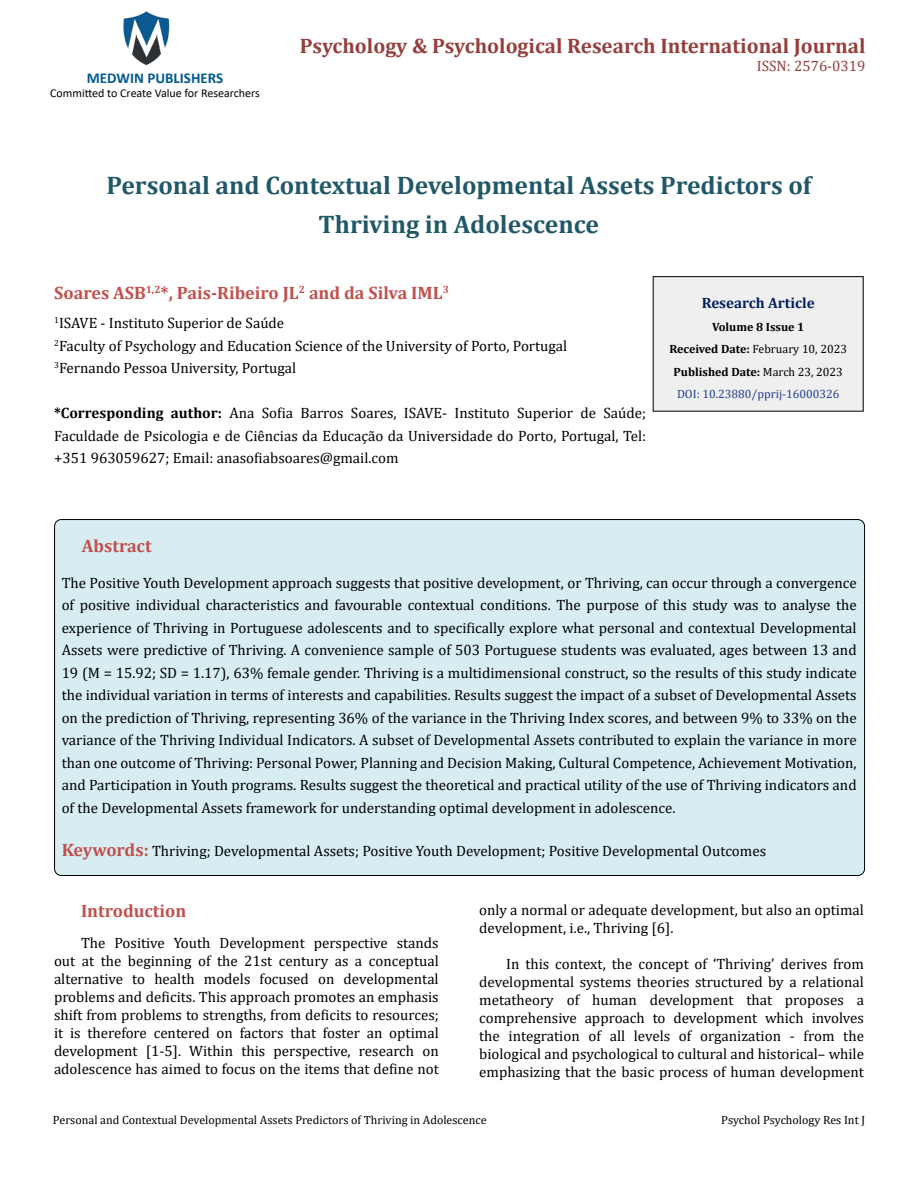
<style>
.page{position:relative;width:918px;height:1188px;background:#fff}
.page>*{position:absolute;margin:0;border:0;box-sizing:border-box;transform-origin:0 0}
.t1{font:700 25.5px/39px "Cambria";color:#215868;text-align:center}
.t2{font:700 21px "Cambria";color:#953f3c}
.t3{font:700 18px "Cambria";color:#c0504d}
.t4{font:15px/22.5px "Cambria";color:#000;text-align:justify}
.t5{font:700 15px "Calibri";color:#005991}
.t6{font:700 15px "Cambria";color:#002060}
.t7{font:15px "Cambria";color:#953f3c}
.t8{font:12px "Cambria";color:#000}
.t9{font:700 12px/22.5px "Cambria";color:#000;text-align:center}
.t10{font:12px "Calibri";color:#000}
.s1{font-weight:700}
.s2{font-weight:400}
.s3{font-weight:400;color:#25408f}
.s4{font-weight:700;font-size:18px;color:#c0504d}
</style>
<div class="page">
<img style="left:123px;top:11px;width:47px;height:55px">
<div style="left:653px;top:277px;width:210px;height:134px;background:#efefef"></div>
<div style="left:653px;top:276px;width:211px;height:136px;border:1px solid #000"></div>
<div style="left:55px;top:520px;width:810px;height:356px;background:#d8edf2;border-radius:7px"></div>
<p class="t5" style="left:87px;top:67px;width:138px">MEDWIN PUBLISHERS</p>
<p class="t10" style="left:50px;top:85px;width:211px">Committed to Create Value for Researchers</p>
<h2 class="t2" style="left:300px;top:31px;width:567px">Psychology &amp; Psychological Research International Journal</h2>
<p class="t7" style="left:757px;top:57px;width:110px">ISSN: 2576-0319</p>
<h1 class="t1" style="left:106px;top:165px;width:706px">Personal and Contextual Developmental Assets Predictors of<br>Thriving in Adolescence</h1>
<p class="t3" style="left:54px;top:280px;width:396px">Soares ASB<sup>1,2</sup>*, Pais-Ribeiro JL<sup>2</sup> and da Silva IML<sup>3</sup></p>
<p class="t4" style="left:54px;top:312px;width:515px;text-align:left"><sup>1</sup>ISAVE - Instituto Superior de Saúde<br><sup>2</sup>Faculty of Psychology and Education Science of the University of Porto, Portugal<br><sup>3</sup>Fernando Pessoa University, Portugal</p>
<p class="t4" style="left:54px;top:402px;width:593px"><span class="s1">*Corresponding author:</span> Ana Sofia Barros Soares, ISAVE- Instituto Superior de Saúde; Faculdade de Psicologia e de Ciências da Educação da Universidade do Porto, Portugal, Tel: +351 963059627; Email: anasofiabsoares@gmail.com</p>
<p class="t6" style="left:702px;top:292px;width:114px">Research Article</p>
<p class="t9" style="left:669px;top:315px;width:179px">Volume 8 Issue 1<br>Received Date: <span class="s2">February 10, 2023<br></span>Published Date: <span class="s2">March 23, 2023<br></span><span class="s3">DOI: 10.23880/pprij-16000326</span></p>
<p class="t3" style="left:82px;top:533px;width:71px">Abstract</p>
<p class="t4" style="left:62px;top:571px;width:797px">The Positive Youth Development approach suggests that positive development, or Thriving, can occur through a convergence of positive individual characteristics and favourable contextual conditions. The purpose of this study was to analyse the experience of Thriving in Portuguese adolescents and to specifically explore what personal and contextual Developmental Assets were predictive of Thriving. A convenience sample of 503 Portuguese students was evaluated, ages between 13 and 19 (M = 15.92; SD = 1.17), 63% female gender. Thriving is a multidimensional construct, so the results of this study indicate the individual variation in terms of interests and capabilities. Results suggest the impact of a subset of Developmental Assets on the prediction of Thriving, representing 36% of the variance in the Thriving Index scores, and between 9% to 33% on the variance of the Thriving Individual Indicators. A subset of Developmental Assets contributed to explain the variance in more than one outcome of Thriving: Personal Power, Planning and Decision Making, Cultural Competence, Achievement Motivation, and Participation in Youth programs. Results suggest the theoretical and practical utility of the use of Thriving indicators and of the Developmental Assets framework for understanding optimal development in adolescence.</p>
<p class="t4" style="left:62px;top:839px;width:706px"><span class="s4">Keywords:</span> Thriving; Developmental Assets; Positive Youth Development; Positive Developmental Outcomes</p>
<p class="t3" style="left:81px;top:898px;width:107px">Introduction</p>
<p class="t4" style="left:54px;top:934px;width:386px;line-height:18px;text-indent:27px">The Positive Youth Development perspective stands out at the beginning of the 21st century as a conceptual alternative to health models focused on developmental problems and deficits. This approach promotes an emphasis shift from problems to strengths, from deficits to resources; it is therefore centered on factors that foster an optimal development [1-5]. Within this perspective, research on adolescence has aimed to focus on the items that define not</p>
<p class="t4" style="left:479px;top:900px;width:386px;line-height:18px">only a normal or adequate development, but also an optimal development, i.e., Thriving [6].</p>
<p class="t4" style="left:479px;top:954px;width:386px;line-height:18px;text-indent:27px">In this context, the concept of ‘Thriving’ derives from developmental systems theories structured by a relational metatheory of human development that proposes a comprehensive approach to development which involves the integration of all levels of organization - from the biological and psychological to cultural and historical– while emphasizing that the basic process of human development</p>
<p class="t8" style="left:53px;top:1113px;width:435px">Personal and Contextual Developmental Assets Predictors of Thriving in Adolescence</p>
<p class="t8" style="left:721px;top:1113px;width:145px">Psychol Psychology Res Int J</p>
</div>
